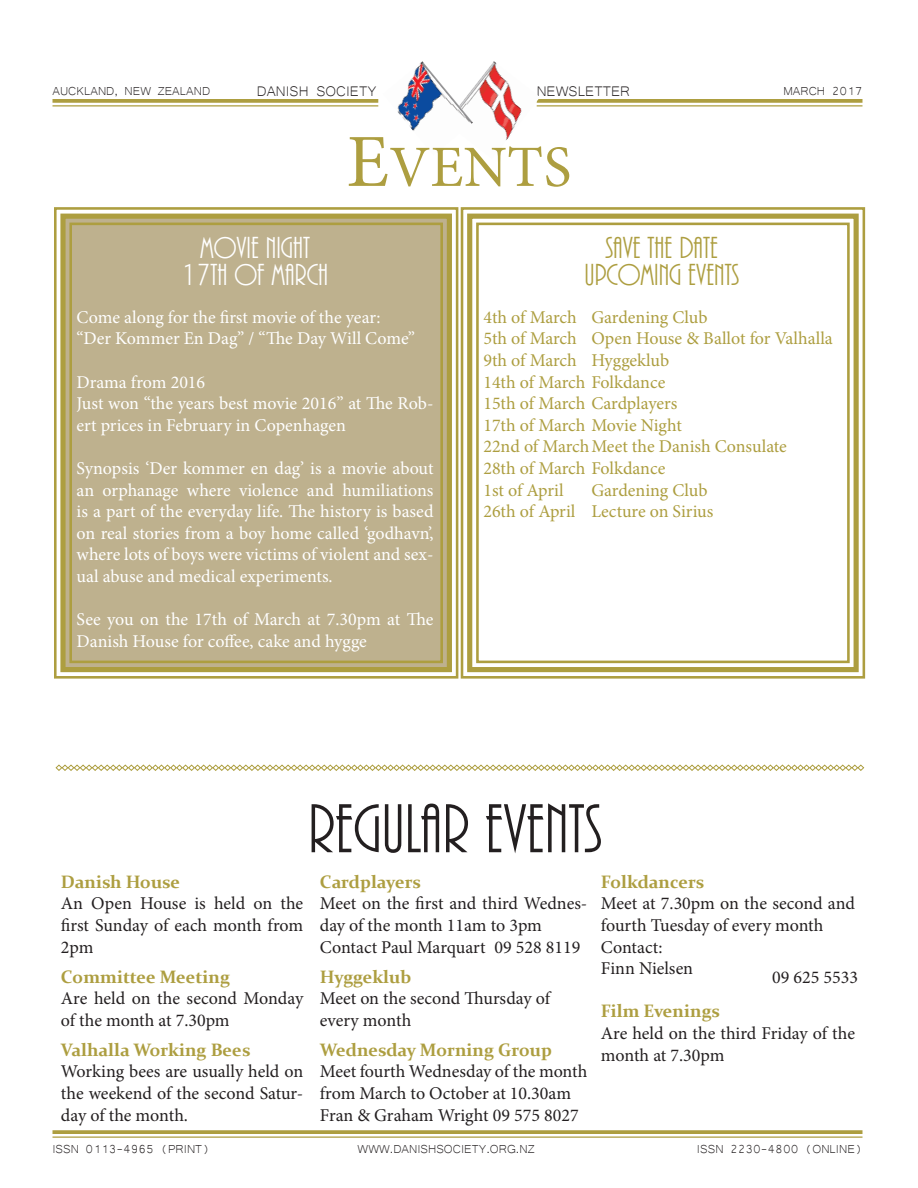
<style>
.page{position:relative;width:918px;height:1188px;background:#fff}
.page>*{position:absolute;margin:0;border:0;box-sizing:border-box;transform-origin:0 0}
.t1{font:72px "ARBONNIE";color:#231f20}
.t2{font:58.5px "Minion Pro";color:#ad9e40}
.t3{font:31.5px "ARBONNIE";color:#ad9e40}
.t4{font:31.5px "ARBONNIE";color:#fff}
.t5{font:18px/21.6px "Minion Pro";letter-spacing:-.005em;color:#231f20}
.t6{font:18px/21.6px "Minion Pro";color:#fff}
.t7{font:18px "Minion Pro";letter-spacing:-.005em;color:#ad9e40}
.t8{font:700 18px "Constantia";color:#ad9e40}
.t9{font:18px "Microsoft Yi Baiti";color:#231f20}
.t10{font:15px "Microsoft Yi Baiti";color:#231f20}
.s1{font-size:75px}
</style>
<div class="page">
<svg style="left:52px;top:99px;width:326px;height:4px"></svg>
<hr style="left:52px;top:105px;width:326px;height:2px;background:#ad9e40">
<svg style="left:540px;top:99px;width:322px;height:4px"></svg>
<hr style="left:537px;top:105px;width:325px;height:2px;background:#ad9e40">
<svg style="left:52px;top:1130px;width:810px;height:4px;background:#b2a34b"></svg>
<hr style="left:52px;top:1136px;width:810px;height:2px;background:#ad9e40">
<img style="left:473px;top:61px;width:67px;height:79px">
<img style="left:473px;top:109px;width:29px;height:31px">
<img style="left:397px;top:61px;width:76px;height:70px">
<svg style="left:54px;top:207px;width:405px;height:472px;background:#c0b390"></svg>
<div style="left:60px;top:214px;width:392px;height:458px;border:5px solid #ad9e40"></div>
<div style="left:69px;top:223px;width:374px;height:440px;border:3px solid #ad9e40"></div>
<svg style="left:55px;top:764px;width:809px;height:7px"></svg>
<svg style="left:460px;top:207px;width:406px;height:472px"></svg>
<div style="left:467px;top:214px;width:392px;height:458px;border:5px solid #ad9e40"></div>
<div style="left:476px;top:223px;width:374px;height:440px;border:3px solid #ad9e40"></div>
<p class="t10" style="left:52px;top:82px;width:159px">AUCKLAND, NEW ZEALAND</p>
<p class="t9" style="left:257px;top:81px;width:121px">DANISH SOCIETY</p>
<p class="t9" style="left:537px;top:81px;width:95px">NEWSLETTER</p>
<p class="t10" style="left:783px;top:82px;width:81px">MARCH 2017</p>
<p class="t4" style="left:200px;top:232px;width:112px">MOVIE NIGHT</p>
<p class="t4" style="left:182px;top:259px;width:148px">17TH OF MARCH</p>
<p class="t2" style="left:347px;top:128px;width:226px"><span class="s1">E</span>VENTS</p>
<p class="t3" style="left:606px;top:232px;width:114px">SAVE THE DATE</p>
<p class="t3" style="left:585px;top:259px;width:156px">UPCOMING EVENTS</p>
<p class="t6" style="left:77px;top:306px;width:305px">Come along for the first movie of the year:</p>
<p class="t6" style="left:77px;top:328px;width:340px">“Der Kommer En Dag” / “The Day Will Come”</p>
<p class="t6" style="left:77px;top:371px;width:130px">Drama from 2016</p>
<p class="t6" style="left:77px;top:393px;width:358px">Just won “the years best movie 2016” at The Rob&shy;ert prices in February in Copenhagen</p>
<p class="t6" style="left:77px;top:458px;width:358px;text-align:justify">Synopsis ‘Der kommer en dag’ is a movie about an orphanage where violence and humiliations is a part of the everyday life. The history is based on real stories from a boy home called ‘godhavn’, where lots of boys were victims of violent and sex&shy;ual abuse and medical experiments.</p>
<p class="t6" style="left:77px;top:609px;width:358px">See you on the 17th of March at 7.30pm at The<br>Danish House for coffee, cake and hygge</p>
<p class="t7" style="left:483px;top:305px;width:226px">4th of March Gardening Club</p>
<p class="t7" style="left:483px;top:327px;width:351px">5th of March Open House &amp; Ballot for Valhalla</p>
<p class="t7" style="left:483px;top:348px;width:187px">9th of March Hyggeklub</p>
<p class="t7" style="left:483px;top:370px;width:183px">14th of March Folkdance</p>
<p class="t7" style="left:483px;top:391px;width:196px">15th of March Cardplayers</p>
<p class="t7" style="left:483px;top:413px;width:200px">17th of March Movie Night</p>
<p class="t7" style="left:483px;top:435px;width:305px">22nd of MarchMeet the Danish Consulate</p>
<p class="t7" style="left:483px;top:456px;width:183px">28th of March Folkdance</p>
<p class="t7" style="left:483px;top:478px;width:82px">1st of April</p>
<p class="t7" style="left:591px;top:478px;width:118px">Gardening Club</p>
<p class="t7" style="left:483px;top:499px;width:232px">26th of April Lecture on Sirius</p>
<p class="t1" style="left:308px;top:792px;width:295px">REGULAR EVENTS</p>
<p class="t8" style="left:61px;top:869px;width:121px">Danish House</p>
<p class="t5" style="left:61px;top:893px;width:244px;text-align:justify">An Open House is held on the first Sunday of each month from 2pm</p>
<p class="t8" style="left:61px;top:964px;width:170px">Committee Meeting</p>
<p class="t5" style="left:61px;top:988px;width:244px">Are held on the second Monday of the month at 7.30pm</p>
<p class="t8" style="left:61px;top:1037px;width:191px">Valhalla Working Bees</p>
<p class="t5" style="left:61px;top:1061px;width:244px;text-align:justify">Working bees are usually held on the weekend of the second Satur&shy;day of the month.</p>
<p class="t8" style="left:320px;top:869px;width:102px">Cardplayers</p>
<p class="t5" style="left:320px;top:893px;width:269px">Meet on the first and third Wednes&shy;day of the month 11am to 3pm</p>
<p class="t5" style="left:320px;top:936px;width:167px">Contact Paul Marquart</p>
<p class="t8" style="left:320px;top:964px;width:93px">Hyggeklub</p>
<p class="t5" style="left:320px;top:988px;width:232px">Meet on the second Thursday of</p>
<p class="t5" style="left:320px;top:1009px;width:93px">every month</p>
<p class="t8" style="left:320px;top:1037px;width:234px">Wednesday Morning Group</p>
<p class="t5" style="left:320px;top:1061px;width:269px">Meet fourth Wednesday of the month</p>
<p class="t5" style="left:320px;top:1083px;width:253px">from March to October at 10.30am</p>
<p class="t5" style="left:320px;top:1104px;width:260px">Fran &amp; Graham Wright 09 575 8027</p>
<p class="t5" style="left:495px;top:937px;width:87px">09 528 8119</p>
<p class="t8" style="left:601px;top:869px;width:105px">Folkdancers</p>
<p class="t5" style="left:601px;top:893px;width:256px">Meet at 7.30pm on the second and fourth Tuesday of every month</p>
<p class="t5" style="left:601px;top:936px;width:63px">Contact:</p>
<p class="t5" style="left:601px;top:958px;width:94px">Finn Nielsen</p>
<p class="t8" style="left:601px;top:999px;width:120px">Film Evenings</p>
<p class="t5" style="left:601px;top:1023px;width:256px">Are held on the third Friday of the month at 7.30pm</p>
<p class="t5" style="left:772px;top:966px;width:87px">09 625 5533</p>
<p class="t10" style="left:52px;top:1140px;width:159px">ISSN 0113-4965 (PRINT)</p>
<p class="t10" style="left:358px;top:1141px;width:179px">WWW.DANISHSOCIETY.ORG.NZ</p>
<p class="t10" style="left:697px;top:1140px;width:167px">ISSN 2230-4800 (ONLINE)</p>
</div>
